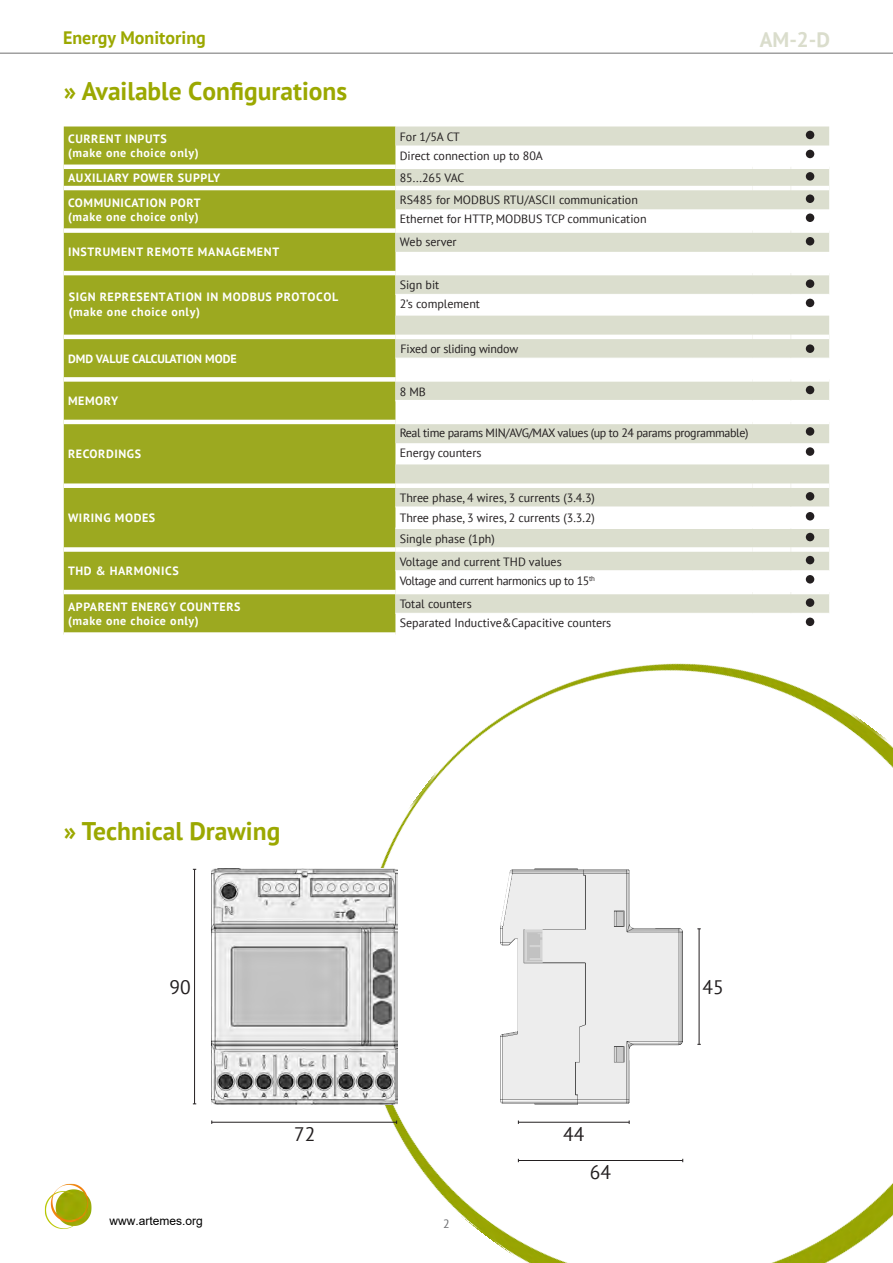
<style>
.page{position:relative;width:893px;height:1263px;background:#fff}
.page>*{position:absolute;margin:0;border:0;box-sizing:border-box;transform-origin:0 0}
.t1{font:700 25.5px "PT Sans";color:#9ba800}
.t2{font:700 21px "PT Sans";color:#daddcc}
.testo_tabella{font:19.5px "PT Sans";color:#231f20}
.t3{font:700 18px "PT Sans";color:#9ba800}
.t4{font:12px "PT Sans";color:#231f20}
.t5{font:700 12px/14.4px "PT Sans";letter-spacing:.05em;color:#fff}
.t6{font:12px "PT Sans";letter-spacing:-.03em;color:#231f20}
.t7{font:700 12px "PT Sans";color:#fff}
.t8{font:12px "PT Sans";letter-spacing:-.02em;color:#231f20}
.t9{font:12px "Arial";color:#000}
.t10{font:12px "PT Sans";color:#6c6d70}
.s1{font-style:inherit}
</style>
<div class="page">
<img style="left:349px;top:663px;width:544px;height:600px">
<hr style="left:0;top:53px;width:893px;height:1px;background:#707070">
<img style="left:211px;top:869px;width:186px;height:235px">
<img style="left:500px;top:869px;width:182px;height:235px">
<hr style="left:194px;top:869px;width:1px;height:235px;background:#231f20">
<hr style="left:212px;top:1122px;width:185px;height:1px;background:#231f20">
<hr style="left:699px;top:929px;width:1px;height:115px;background:#231f20">
<hr style="left:518px;top:1122px;width:111px;height:1px;background:#231f20">
<hr style="left:518px;top:1160px;width:165px;height:1px;background:#231f20">
<div style="left:64px;top:126px;width:331px;height:506px;background:#9ca920"></div>
<svg style="left:395px;top:126px;width:434px;height:487px;fill:#dbdece"></svg>
<hr style="left:64px;top:186px;width:331px;height:4px;background:#fff">
<div style="left:64px;top:228px;width:331px;height:5px;background:#fff"></div>
<hr style="left:395px;top:186px;width:358px;height:4px;background:#fff">
<hr style="left:753px;top:186px;width:38px;height:4px;background:#fff">
<hr style="left:791px;top:186px;width:38px;height:4px;background:#fff">
<div style="left:395px;top:228px;width:358px;height:5px;background:#fff"></div>
<div style="left:753px;top:228px;width:38px;height:5px;background:#fff"></div>
<div style="left:791px;top:228px;width:38px;height:5px;background:#fff"></div>
<hr style="left:395px;top:400px;width:358px;height:1px;background:#fff">
<hr style="left:753px;top:400px;width:38px;height:1px;background:#fff">
<hr style="left:791px;top:400px;width:38px;height:1px;background:#fff">
<hr style="left:395px;top:358px;width:358px;height:1px;background:#fff">
<hr style="left:753px;top:358px;width:38px;height:1px;background:#fff">
<hr style="left:791px;top:358px;width:38px;height:1px;background:#fff">
<hr style="left:395px;top:294px;width:358px;height:1px;background:#fff">
<hr style="left:753px;top:294px;width:38px;height:1px;background:#fff">
<hr style="left:791px;top:294px;width:38px;height:1px;background:#fff">
<hr style="left:64px;top:271px;width:331px;height:4px;background:#fff">
<hr style="left:395px;top:271px;width:358px;height:4px;background:#fff">
<hr style="left:753px;top:271px;width:38px;height:4px;background:#fff">
<hr style="left:791px;top:271px;width:38px;height:4px;background:#fff">
<hr style="left:64px;top:335px;width:331px;height:4px;background:#fff">
<hr style="left:395px;top:335px;width:358px;height:4px;background:#fff">
<hr style="left:753px;top:335px;width:38px;height:4px;background:#fff">
<hr style="left:791px;top:335px;width:38px;height:4px;background:#fff">
<div style="left:64px;top:377px;width:331px;height:5px;background:#fff"></div>
<hr style="left:64px;top:420px;width:331px;height:4px;background:#fff">
<div style="left:395px;top:377px;width:358px;height:5px;background:#fff"></div>
<div style="left:753px;top:377px;width:38px;height:5px;background:#fff"></div>
<div style="left:791px;top:377px;width:38px;height:5px;background:#fff"></div>
<hr style="left:395px;top:420px;width:358px;height:4px;background:#fff">
<hr style="left:753px;top:420px;width:38px;height:4px;background:#fff">
<hr style="left:791px;top:420px;width:38px;height:4px;background:#fff">
<hr style="left:395px;top:507px;width:358px;height:1px;background:#fff">
<hr style="left:753px;top:507px;width:38px;height:1px;background:#fff">
<hr style="left:791px;top:507px;width:38px;height:1px;background:#fff">
<hr style="left:395px;top:527px;width:358px;height:2px;background:#fff">
<hr style="left:753px;top:527px;width:38px;height:2px;background:#fff">
<hr style="left:791px;top:527px;width:38px;height:2px;background:#fff">
<div style="left:64px;top:483px;width:331px;height:5px;background:#fff"></div>
<div style="left:395px;top:483px;width:358px;height:5px;background:#fff"></div>
<div style="left:753px;top:483px;width:38px;height:5px;background:#fff"></div>
<div style="left:791px;top:483px;width:38px;height:5px;background:#fff"></div>
<hr style="left:395px;top:570px;width:358px;height:1px;background:#fff">
<hr style="left:753px;top:570px;width:38px;height:1px;background:#fff">
<hr style="left:791px;top:570px;width:38px;height:1px;background:#fff">
<div style="left:64px;top:547px;width:331px;height:5px;background:#fff"></div>
<div style="left:395px;top:547px;width:358px;height:5px;background:#fff"></div>
<div style="left:753px;top:547px;width:38px;height:5px;background:#fff"></div>
<div style="left:791px;top:547px;width:38px;height:5px;background:#fff"></div>
<hr style="left:64px;top:590px;width:331px;height:4px;background:#fff">
<hr style="left:395px;top:590px;width:358px;height:4px;background:#fff">
<hr style="left:753px;top:590px;width:38px;height:4px;background:#fff">
<hr style="left:791px;top:590px;width:38px;height:4px;background:#fff">
<hr style="left:64px;top:165px;width:331px;height:4px;background:#fff">
<hr style="left:395px;top:165px;width:358px;height:4px;background:#fff">
<hr style="left:753px;top:165px;width:38px;height:4px;background:#fff">
<hr style="left:791px;top:165px;width:38px;height:4px;background:#fff">
<div style="left:806px;top:131px;width:8px;height:8px;background:#231f20;border-radius:50%"></div>
<div style="left:806px;top:150px;width:8px;height:8px;background:#231f20;border-radius:50%"></div>
<div style="left:806px;top:172px;width:8px;height:9px;background:#231f20;border-radius:50%"></div>
<div style="left:806px;top:194px;width:8px;height:9px;background:#231f20;border-radius:50%"></div>
<div style="left:806px;top:213px;width:8px;height:9px;background:#231f20;border-radius:50%"></div>
<div style="left:806px;top:237px;width:8px;height:8px;background:#231f20;border-radius:50%"></div>
<div style="left:806px;top:279px;width:8px;height:9px;background:#231f20;border-radius:50%"></div>
<div style="left:806px;top:299px;width:8px;height:8px;background:#231f20;border-radius:50%"></div>
<div style="left:806px;top:344px;width:8px;height:9px;background:#231f20;border-radius:50%"></div>
<div style="left:806px;top:386px;width:8px;height:8px;background:#231f20;border-radius:50%"></div>
<div style="left:806px;top:427px;width:8px;height:9px;background:#231f20;border-radius:50%"></div>
<div style="left:806px;top:447px;width:8px;height:9px;background:#231f20;border-radius:50%"></div>
<div style="left:806px;top:492px;width:8px;height:9px;background:#231f20;border-radius:50%"></div>
<div style="left:806px;top:512px;width:8px;height:8px;background:#231f20;border-radius:50%"></div>
<div style="left:806px;top:533px;width:8px;height:8px;background:#231f20;border-radius:50%"></div>
<div style="left:806px;top:556px;width:8px;height:8px;background:#231f20;border-radius:50%"></div>
<div style="left:806px;top:575px;width:8px;height:8px;background:#231f20;border-radius:50%"></div>
<div style="left:806px;top:598px;width:8px;height:9px;background:#231f20;border-radius:50%"></div>
<div style="left:806px;top:618px;width:8px;height:8px;background:#231f20;border-radius:50%"></div>
<img style="left:44px;top:1183px;width:48px;height:46px">
<p class="t3" style="left:63px;top:26px;width:144px">Energy Monitoring</p>
<p class="t2" style="left:760px;top:25px;width:72px">AM-2-D</p>
<p class="t1" style="left:64px;top:74px;width:285px">» Available <span class="s1">C</span>onfigurations</p>
<p class="t5" style="left:68px;top:131px;width:100px">CURRENT INPUTS</p>
<p class="t5" style="left:68px;top:146px;width:132px">(make one choice only)</p>
<p class="t4" style="left:400px;top:129px;width:62px">For 1/5A CT</p>
<p class="t4" style="left:400px;top:148px;width:145px">Direct connection up to 80A</p>
<p class="t5" style="left:68px;top:170px;width:154px">AUXILIARY POWER SUPPLY</p>
<p class="t4" style="left:400px;top:170px;width:66px">85...265 VAC</p>
<p class="t5" style="left:68px;top:195px;width:134px">COMMUNICATION PORT</p>
<p class="t5" style="left:68px;top:209px;width:132px">(make one choice only)</p>
<p class="t4" style="left:400px;top:192px;width:240px">RS485 for MODBUS RTU/ASCII communication</p>
<p class="t4" style="left:400px;top:211px;width:248px">Ethernet for HTTP, MODBUS TCP communication</p>
<p class="t5" style="left:68px;top:245px;width:213px">INSTRUMENT REMOTE MANAGEMENT</p>
<p class="t5" style="left:69px;top:290px;width:271px">SIGN REPRESENTATION IN MODBUS PROTOCOL (make one choice only)</p>
<p class="t7" style="left:68px;top:350px;width:170px">DMD VALUE CALCULATION MODE</p>
<p class="t5" style="left:68px;top:393px;width:52px">MEMORY</p>
<p class="t5" style="left:68px;top:447px;width:75px">RECORDINGS</p>
<p class="t5" style="left:68px;top:510px;width:89px">WIRING MODES</p>
<p class="t5" style="left:68px;top:564px;width:112px">THD &amp; HARMONICS</p>
<p class="t5" style="left:68px;top:599px;width:174px">APPARENT ENERGY COUNTERS</p>
<p class="t5" style="left:68px;top:613px;width:132px">(make one choice only)</p>
<p class="t4" style="left:400px;top:234px;width:58px">Web server</p>
<p class="t4" style="left:400px;top:277px;width:41px">Sign bit</p>
<p class="t4" style="left:400px;top:296px;width:82px">2’s complement</p>
<p class="t8" style="left:400px;top:341px;width:119px">Fixed or <span class="s1">s</span>liding window</p>
<p class="t4" style="left:400px;top:384px;width:28px">8 MB</p>
<p class="t6" style="left:400px;top:425px;width:350px">Real time params MIN/AVG/MAX values (up to 24 params programmable)</p>
<p class="t4" style="left:400px;top:445px;width:83px">Energy counters</p>
<p class="t4" style="left:400px;top:490px;width:197px">Three phase, 4 wires, 3 currents (3.4.3)</p>
<p class="t4" style="left:400px;top:510px;width:197px">Three phase, 3 wires, 2 currents (3.3.2)</p>
<p class="t4" style="left:400px;top:531px;width:97px">Single phase (1ph)</p>
<p class="t4" style="left:400px;top:554px;width:164px">Voltage and current THD values</p>
<p class="t6" style="left:400px;top:573px;width:197px">Voltage and current harmonics up to 15<sup>th</sup></p>
<p class="t4" style="left:400px;top:596px;width:74px">Total counters</p>
<p class="t4" style="left:400px;top:615px;width:213px">Separated Inductive&amp;Capacitive counters</p>
<p class="t1" style="left:64px;top:814px;width:218px">» Technical <span class="s1">D</span>rawing</p>
<p class="testo_tabella" style="left:169px;top:974px;width:23px">90</p>
<p class="t9" style="left:110px;top:1213px;width:95px">www.artemes.org</p>
<p class="testo_tabella" style="left:294px;top:1121px;width:23px">72</p>
<p class="t10" style="left:443px;top:1216px;width:8px">2</p>
<p class="testo_tabella" style="left:563px;top:1121px;width:23px">44</p>
<p class="testo_tabella" style="left:590px;top:1159px;width:23px">64</p>
<p class="testo_tabella" style="left:703px;top:974px;width:23px">45</p>
</div>
